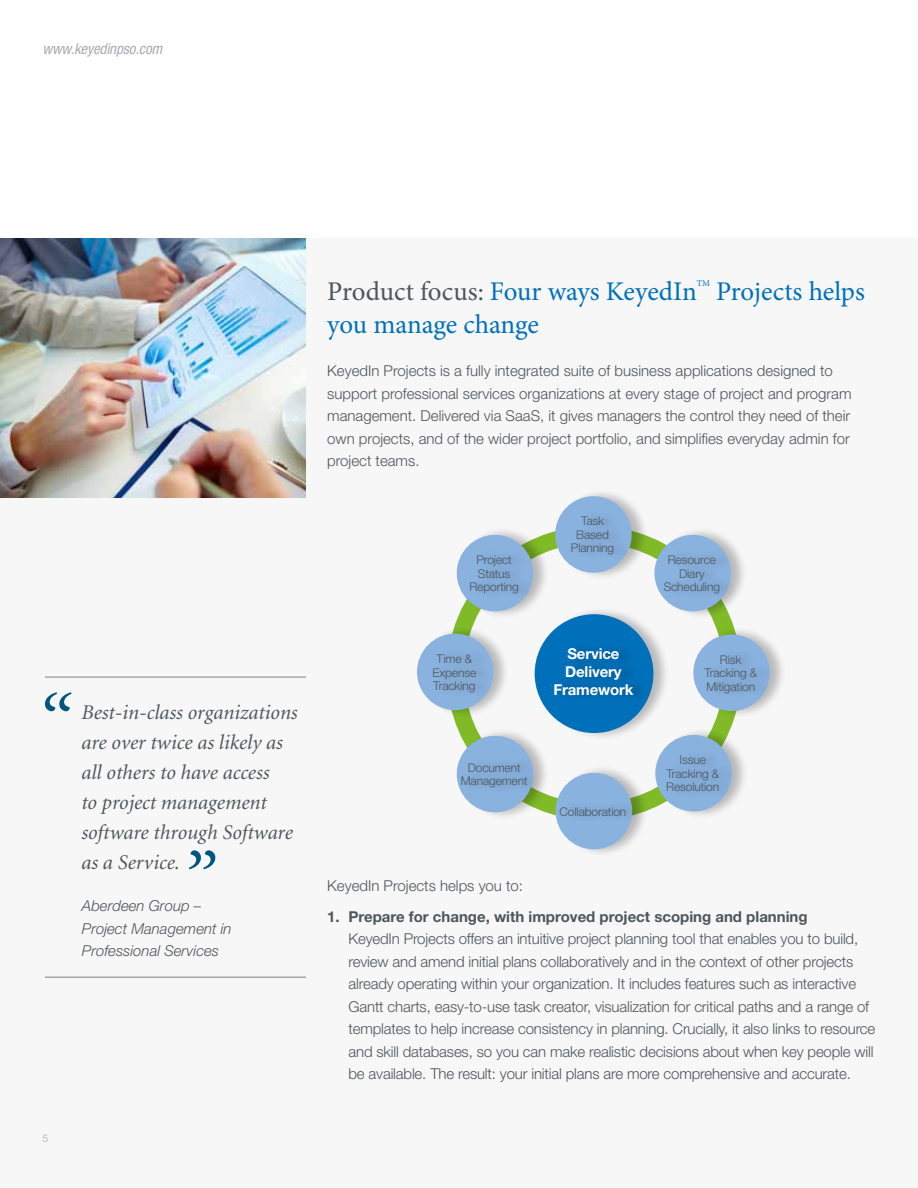
<style>
.page{position:relative;width:918px;height:1188px;background:#fff}
.page>*{position:absolute;margin:0;border:0;box-sizing:border-box;transform-origin:0 0}
.t1{font:italic 76.5px "Minion";color:#005681}
.t2{font:27px "Minion Pro";letter-spacing:-.005em;color:#0070ba}
.t3{font:italic 21px/30px "Minion";color:#4c565c}
.t4{font:300 15px/22.5px "Helvetica Neue";letter-spacing:-.01em;color:#4c565c}
.t5{font:700 15px "Helvetica Neue";color:#4c565c}
.t6{font:italic 300 15px/22.5px "Helvetica Neue";color:#4c565c}
.t7{font:700 15px/18px "Helvetica Neue";letter-spacing:-.01em;color:#fff;text-align:center}
.t8{font:italic condensed 15px "Helvetica Neue";letter-spacing:-.01em;color:#a5adb4}
.t9{font:300 12px/13.5px "Helvetica Neue";letter-spacing:-.01em;color:#4c565c;text-align:center}
.t10{font:300 10.5px "Helvetica Neue";color:#a8a8a7}
.t11{font:8.7px "Minion Pro";color:#0070ba}
.s1{color:#4c565c}
</style>
<div class="page">
<div style="left:0;top:238px;width:918px;height:950px;background:#f7f7f7"></div>
<img style="left:0;top:238px;width:306px;height:259px">
<hr style="left:45px;top:976px;width:261px;height:2px;background:#a8a8a7">
<hr style="left:45px;top:676px;width:261px;height:2px;background:#a8a8a7">
<div style="left:555px;top:488px;width:93px;height:93px;background:#000;opacity:.25"></div>
<div style="left:555px;top:496px;width:77px;height:77px;background:#8ab2df;border-radius:50%"></div>
<div style="left:572px;top:509px;width:58px;height:53px;background:#87afda"></div>
<div style="left:556px;top:765px;width:93px;height:92px;background:#000;opacity:.25"></div>
<div style="left:556px;top:773px;width:76px;height:76px;background:#8ab2df;border-radius:50%"></div>
<div style="left:561px;top:799px;width:81px;height:25px;background:#000;opacity:.25"></div>
<div style="left:694px;top:626px;width:92px;height:93px;background:#000;opacity:.25"></div>
<div style="left:693px;top:635px;width:77px;height:76px;background:#8ab2df;border-radius:50%"></div>
<div style="left:706px;top:647px;width:67px;height:54px;background:#000;opacity:.25"></div>
<div style="left:417px;top:625px;width:93px;height:93px;background:#000;opacity:.25"></div>
<div style="left:417px;top:634px;width:77px;height:76px;background:#8ab2df;border-radius:50%"></div>
<div style="left:434px;top:646px;width:58px;height:54px;background:#86add8"></div>
<div style="left:655px;top:527px;width:93px;height:93px;background:#000;opacity:.25"></div>
<div style="left:654px;top:535px;width:77px;height:76px;background:#8ab2df;border-radius:50%"></div>
<div style="left:665px;top:547px;width:71px;height:54px;background:#000;opacity:.25"></div>
<div style="left:656px;top:727px;width:92px;height:93px;background:#000;opacity:.25"></div>
<div style="left:655px;top:735px;width:77px;height:76px;background:#8ab2df;border-radius:50%"></div>
<div style="left:667px;top:749px;width:68px;height:50px;background:#000;opacity:.25"></div>
<div style="left:457px;top:728px;width:93px;height:92px;background:#000;opacity:.25"></div>
<div style="left:457px;top:736px;width:76px;height:76px;background:#8ab2df;border-radius:50%"></div>
<div style="left:462px;top:755px;width:81px;height:40px;background:#000;opacity:.25"></div>
<div style="left:457px;top:527px;width:93px;height:93px;background:#000;opacity:.25"></div>
<div style="left:457px;top:535px;width:76px;height:76px;background:#8ab2df;border-radius:50%"></div>
<div style="left:471px;top:547px;width:63px;height:54px;background:#87aed8"></div>
<div style="left:535px;top:606px;width:135px;height:135px;background:#000;opacity:.25"></div>
<div style="left:535px;top:614px;width:118px;height:119px;background:#0070ba;border-radius:50%"></div>
<div style="left:555px;top:641px;width:94px;height:62px;background:#000;opacity:.25"></div>
<p class="t8" style="left:43px;top:40px;width:121px">www.keyedinpso.com</p>
<h1 class="t1" style="left:34px;top:685px;width:35px">“</h1>
<h3 class="t3" style="left:81px;top:698px;width:218px">Best-in-class organizations are over twice as likely as all others to have access<br>to project management software through Software as a Service.</h3>
<p class="t6" style="left:82px;top:894px;width:121px">Aberdeen Group –</p>
<h1 class="t1" style="left:179px;top:843px;width:35px">”</h1>
<p class="t6" style="left:82px;top:917px;width:151px">Project Management in<br>Professional Services</p>
<p class="t10" style="left:43px;top:1132px;width:7px">5</p>
<h2 class="t2" style="left:327px;top:274px;width:371px"><span class="s1">Product focus:</span> Four ways KeyedIn</h2>
<p class="t11" style="left:697px;top:278px;width:15px">TM</p>
<h2 class="t2" style="left:716px;top:274px;width:150px">Projects helps</h2>
<h2 class="t2" style="left:327px;top:306px;width:213px">you manage change</h2>
<p class="t4" style="left:327px;top:360px;width:526px">KeyedIn Projects is a fully integrated suite of business applications designed to support professional services organizations at every stage of project and program management. Delivered via SaaS, it gives managers the control they need of their own projects, and of the wider project portfolio, and simplifies everyday admin for project teams.</p>
<p class="t9" style="left:469px;top:553px;width:51px">Project<br>Status<br>Reporting</p>
<p class="t9" style="left:433px;top:652px;width:45px">Time &amp;<br>Expense<br>Tracking</p>
<p class="t9" style="left:461px;top:761px;width:68px">Document<br>Management</p>
<p class="t9" style="left:571px;top:514px;width:45px">Task<br>Based<br>Planning</p>
<p class="t7" style="left:553px;top:645px;width:82px">Service<br>Delivery<br>Framework</p>
<p class="t9" style="left:560px;top:804px;width:68px">Collaboration</p>
<p class="t9" style="left:664px;top:553px;width:58px">Resource<br>Diary<br>Scheduling</p>
<p class="t9" style="left:704px;top:653px;width:54px">Risk<br>Tracking &amp;<br>Mitigation</p>
<p class="t9" style="left:666px;top:753px;width:55px">Issue<br>Tracking &amp;<br>Resolution</p>
<p class="t4" style="left:327px;top:874px;width:197px">KeyedIn Projects helps you to:</p>
<p class="t5" style="left:327px;top:907px;width:482px">1. Prepare for change, with improved project scoping and planning</p>
<p class="t4" style="left:349px;top:927px;width:528px">KeyedIn Projects offers an intuitive project planning tool that enables you to build, review and amend initial plans collaboratively and in the context of other projects already operating within your organization. It includes features such as interactive Gantt charts, easy-to-use task creator, visualization for critical paths and a range of templates to help increase consistency in planning. Crucially, it also links to resource and skill databases, so you can make realistic decisions about when key people will be available. The result: your initial plans are more comprehensive and accurate.</p>
</div>
